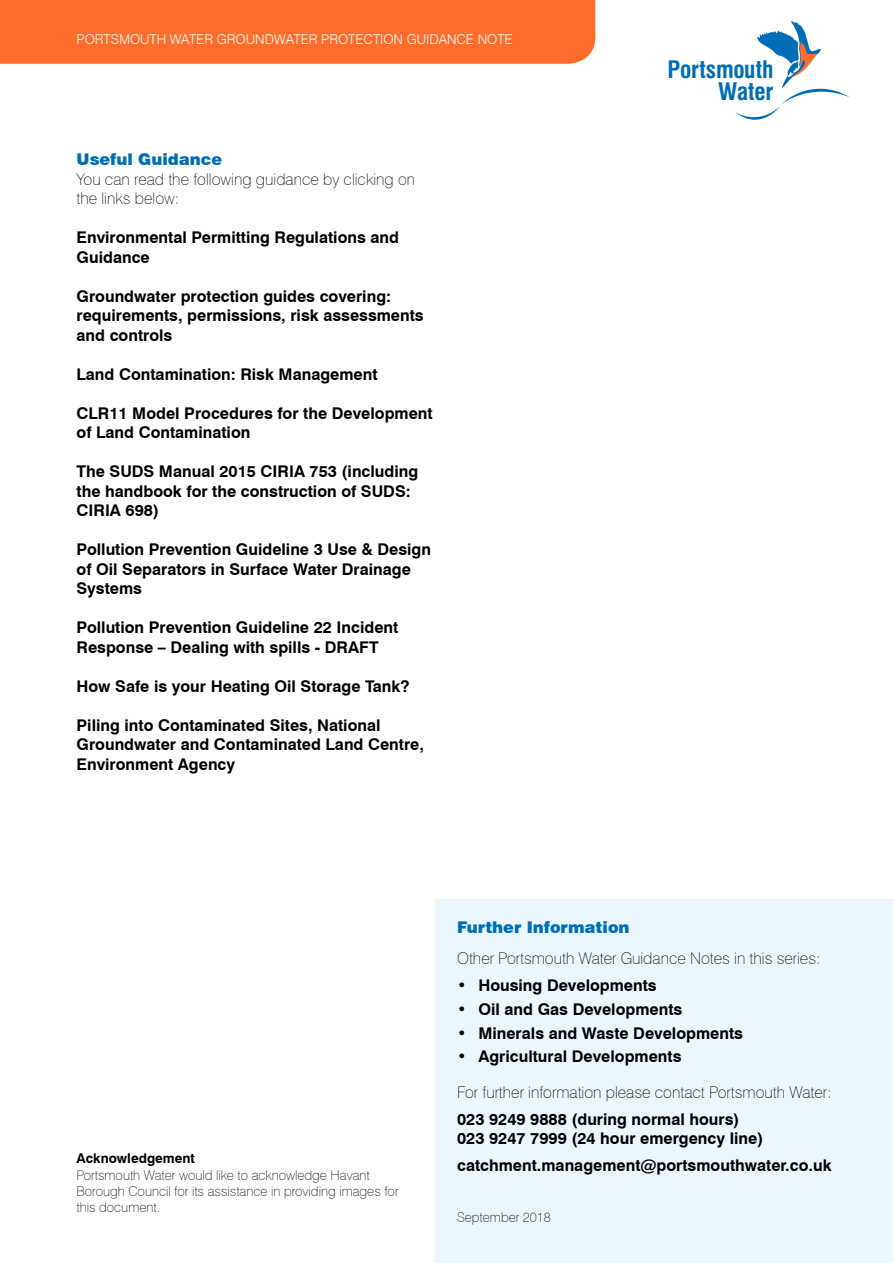
<style>
.page{position:relative;width:893px;height:1263px;background:#fff}
.page>*{position:absolute;margin:0;border:0;box-sizing:border-box;transform-origin:0 0}
.t1{font:700 condensed 23.55px/21.6px "Swiss 721 BT";letter-spacing:-.01em;color:#006db6;text-align:right}
.t2{font:700 16.2px/19.5px "Swiss 721 BT";color:#000}
.t3{font:100 16.2px/19.5px "Swiss 721 BT";color:#000}
.t4{font:900 16.2px "Swiss 721 BT";color:#006db6}
.t5{font:100 13.5px/16.2px "Swiss 721 BT";color:#000}
.t6{font:300 13.5px "Swiss 721 BT";color:#fff}
.t7{font:700 13.5px "Swiss 721 BT";color:#000}
</style>
<div class="page">
<div style="left:436px;top:899px;width:457px;height:364px;background:#ebf6fc"></div>
<div style="left:0;top:0;width:595px;height:64px;background:#ff6c2c"></div>
<svg style="left:736px;top:21px;width:113px;height:99px"></svg>
<p class="t6" style="left:77px;top:31px;width:438px">PORTSMOUTH WATER GROUNDWATER PROTECTION GUIDANCE NOTE</p>
<p class="t4" style="left:77px;top:150px;width:147px">Useful Guidance</p>
<p class="t3" style="left:77px;top:169px;width:340px">You can read the following guidance by clicking on the links below:</p>
<p class="t2" style="left:77px;top:228px;width:324px">Environmental Permitting Regulations and<br>Guidance</p>
<p class="t2" style="left:77px;top:286px;width:349px">Groundwater protection guides covering: requirements, permissions, risk assessments and controls</p>
<p class="t2" style="left:77px;top:364px;width:302px">Land Contamination: Risk Management</p>
<p class="t2" style="left:77px;top:403px;width:358px">CLR11 Model Procedures for the Development of Land Contamination</p>
<p class="t2" style="left:77px;top:462px;width:343px">The SUDS Manual 2015 CIRIA 753 (including the handbook for the construction of SUDS:<br>CIRIA 698)</p>
<p class="t2" style="left:77px;top:540px;width:356px">Pollution Prevention Guideline 3 Use &amp; Design of Oil Separators in Surface Water Drainage<br>Systems</p>
<p class="t2" style="left:77px;top:618px;width:323px">Pollution Prevention Guideline 22 Incident<br>Response – Dealing with spills - DRAFT</p>
<p class="t2" style="left:77px;top:676px;width:334px">How Safe is your Heating Oil Storage Tank?</p>
<p class="t2" style="left:77px;top:715px;width:349px">Piling into Contaminated Sites, National<br>Groundwater and Contaminated Land Centre,<br>Environment Agency</p>
<h1 class="t1" style="left:668px;top:59px;width:107px">Portsmouth<br>Water</h1>
<p class="t7" style="left:77px;top:1150px;width:120px">Acknowledgement</p>
<p class="t5" style="left:77px;top:1166px;width:323px">Portsmouth Water would like to acknowledge Havant<br>Borough Council for its assistance in providing images for this document.</p>
<p class="t4" style="left:457px;top:917px;width:174px">Further Information</p>
<p class="t3" style="left:457px;top:948px;width:365px">Other Portsmouth Water Guidance Notes in this series:</p>
<p class="t2" style="left:457px;top:975px;width:201px">• Housing Developments</p>
<p class="t2" style="left:457px;top:999px;width:227px">• Oil and Gas Developments</p>
<p class="t2" style="left:457px;top:1023px;width:287px">• Minerals and Waste Developments</p>
<p class="t2" style="left:457px;top:1047px;width:226px">• Agricultural Developments</p>
<p class="t3" style="left:457px;top:1082px;width:376px">For further information please contact Portsmouth Water:</p>
<p class="t2" style="left:457px;top:1109px;width:308px">023 9249 9888 (during normal hours)<br>023 9247 7999 (24 hour emergency line)</p>
<p class="t2" style="left:457px;top:1155px;width:376px">catchment.management@portsmouthwater.co.uk</p>
<p class="t5" style="left:457px;top:1209px;width:95px">September 2018</p>
</div>
